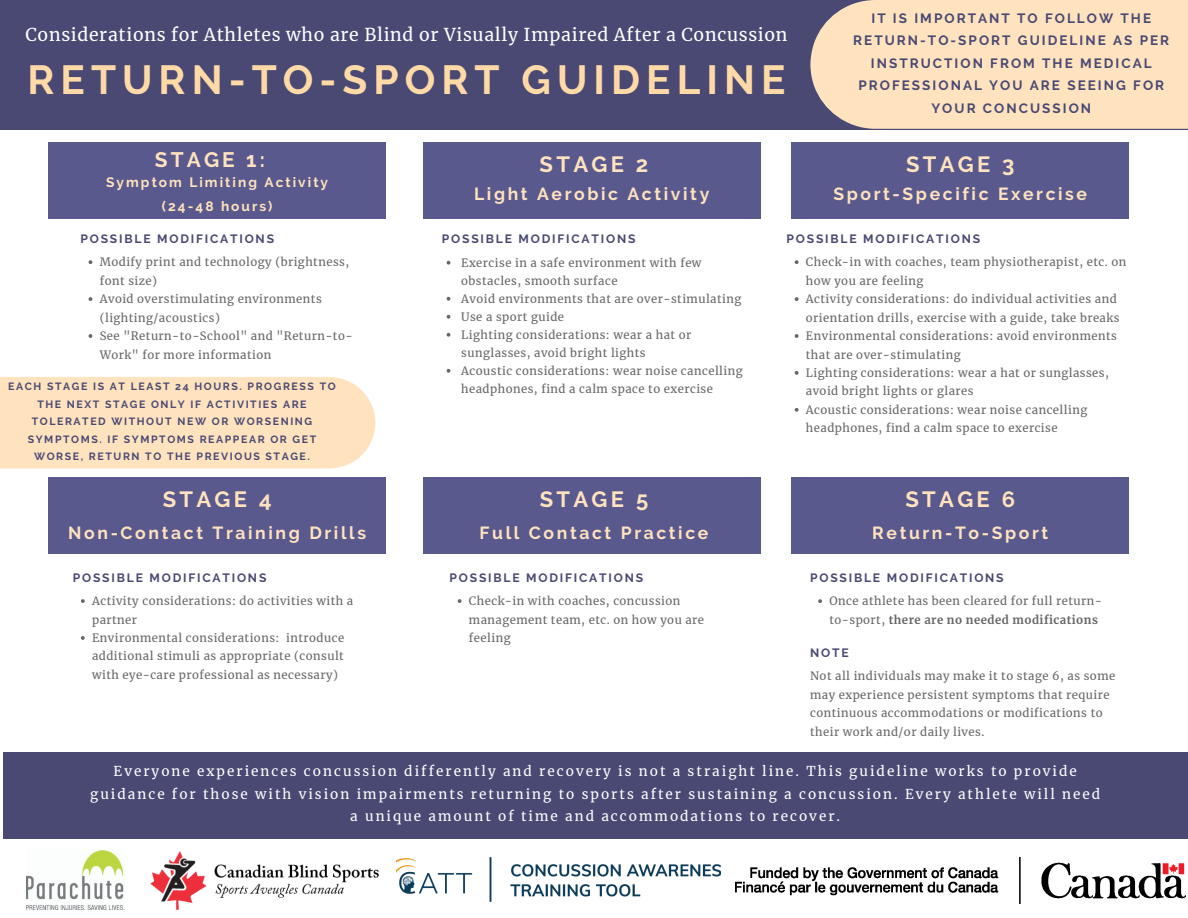
<style>
.page{position:relative;width:1188px;height:918px;background:#fff}
.page>*{position:absolute;margin:0;border:0;box-sizing:border-box;transform-origin:0 0}
.t1{font:700 40.5px "Raleway";letter-spacing:.15em;color:#ffd9a6}
.t2{font:700 22.05px "Raleway";letter-spacing:.15em;color:#ffe3be}
.t3{font:700 21px "Raleway";letter-spacing:.15em;color:#ffe3be}
.t4{font:700 17.55px "Raleway";letter-spacing:.15em;color:#ffe3be}
.t5{font:17.55px "Merriweather";letter-spacing:.04em;color:#fff}
.t6{font:700 13.65px/23.1px "Raleway";letter-spacing:.15em;color:#ffe3be;text-align:center}
.t7{font:13.5px/22.5px "Merriweather";letter-spacing:.15em;color:#fff;text-align:center}
.t8{font:700 13.5px/22.5px "Raleway";letter-spacing:.15em;color:#4a4974;text-align:center}
.t9{font:700 12.15px "Raleway";letter-spacing:.15em;color:#4a4974}
.t10{font:11.4px/18.5px "Merriweather";letter-spacing:.04em;color:#666}
.t11{font:700 10.5px/17.5px "Raleway";letter-spacing:.15em;color:#4a4974;text-align:center}
.s1{font-weight:700}
</style>
<div class="page">
<div style="left:0;top:0;width:1188px;height:129px;background:#4a4974"></div>
<div style="left:48px;top:143px;width:338px;height:76px;background:#5a598e"></div>
<div style="left:423px;top:143px;width:338px;height:76px;background:#5a598e"></div>
<div style="left:792px;top:143px;width:337px;height:76px;background:#5a598e"></div>
<div style="left:48px;top:478px;width:338px;height:76px;background:#5a598e"></div>
<div style="left:423px;top:478px;width:338px;height:76px;background:#5a598e"></div>
<div style="left:792px;top:478px;width:337px;height:76px;background:#5a598e"></div>
<div style="left:3px;top:752px;width:1185px;height:86px;background:#4a4974"></div>
<div style="left:810px;top:0;width:378px;height:129px;background:#ffe3be"></div>
<div style="left:0;top:377px;width:375px;height:92px;background:#ffe3be"></div>
<svg style="left:447px;top:261px;width:3px;height:4px"></svg>
<svg style="left:447px;top:297px;width:3px;height:4px"></svg>
<svg style="left:447px;top:315px;width:3px;height:4px"></svg>
<svg style="left:447px;top:333px;width:3px;height:4px"></svg>
<svg style="left:447px;top:369px;width:3px;height:4px"></svg>
<svg style="left:795px;top:260px;width:4px;height:4px"></svg>
<svg style="left:795px;top:297px;width:4px;height:4px"></svg>
<svg style="left:795px;top:334px;width:4px;height:4px"></svg>
<svg style="left:795px;top:371px;width:4px;height:4px"></svg>
<svg style="left:795px;top:408px;width:4px;height:4px"></svg>
<svg style="left:89px;top:260px;width:3px;height:4px"></svg>
<svg style="left:89px;top:297px;width:3px;height:4px"></svg>
<svg style="left:89px;top:334px;width:3px;height:4px"></svg>
<svg style="left:81px;top:599px;width:4px;height:4px"></svg>
<svg style="left:81px;top:636px;width:4px;height:4px"></svg>
<svg style="left:458px;top:599px;width:4px;height:4px"></svg>
<svg style="left:818px;top:599px;width:4px;height:4px"></svg>
<img style="left:150px;top:851px;width:229px;height:59px">
<img style="left:736px;top:858px;width:450px;height:46px">
<img style="left:27px;top:850px;width:98px;height:60px">
<img style="left:397px;top:858px;width:324px;height:43px">
<p class="t5" style="left:25px;top:23px;width:764px">Considerations for Athletes who are Blind or Visually Impaired After a Concussion</p>
<p class="t1" style="left:28px;top:56px;width:759px">RETURN-TO-SPORT GUIDELINE</p>
<p class="t8" style="left:853px;top:7px;width:317px">IT IS IMPORTANT TO FOLLOW THE<br>RETURN-TO-SPORT GUIDELINE AS PER<br>INSTRUCTION FROM THE MEDICAL<br>PROFESSIONAL YOU ARE SEEING FOR<br>YOUR CONCUSSION</p>
<p class="t3" style="left:155px;top:148px;width:112px">STAGE 1:</p>
<p class="t2" style="left:540px;top:151px;width:110px">STAGE 2</p>
<p class="t2" style="left:906px;top:151px;width:110px">STAGE 3</p>
<p class="t6" style="left:106px;top:171px;width:223px">Symptom Limiting Activity (24-48 hours)</p>
<p class="t4" style="left:474px;top:184px;width:237px">Light Aerobic Activity</p>
<p class="t4" style="left:833px;top:184px;width:255px">Sport-Specific Exercise</p>
<p class="t9" style="left:80px;top:232px;width:195px">POSSIBLE MODIFICATIONS</p>
<p class="t9" style="left:442px;top:232px;width:195px">POSSIBLE MODIFICATIONS</p>
<p class="t9" style="left:787px;top:232px;width:195px">POSSIBLE MODIFICATIONS</p>
<p class="t10" style="left:100px;top:253px;width:251px">Modify print and technology (brightness, font size)</p>
<p class="t10" style="left:100px;top:290px;width:224px">Avoid overstimulating environments (lighting/acoustics)</p>
<p class="t10" style="left:100px;top:327px;width:254px">See "Return-to-School" and "Return-to-<br>Work" for more information</p>
<p class="t11" style="left:8px;top:378px;width:329px">EACH STAGE IS AT LEAST 24 HOURS. PROGRESS TO THE NEXT STAGE ONLY IF ACTIVITIES ARE TOLERATED WITHOUT NEW OR WORSENING SYMPTOMS. IF SYMPTOMS REAPPEAR OR GET WORSE, RETURN TO THE PREVIOUS STAGE.</p>
<p class="t10" style="left:461px;top:253px;width:242px;line-height:18px">Exercise in a safe environment with few obstacles, smooth surface</p>
<p class="t10" style="left:461px;top:289px;width:282px">Avoid environments that are over-stimulating</p>
<p class="t10" style="left:461px;top:307px;width:104px">Use a sport guide</p>
<p class="t10" style="left:461px;top:326px;width:232px;line-height:18px">Lighting considerations: wear a hat or sunglasses, avoid bright lights</p>
<p class="t10" style="left:461px;top:362px;width:283px;line-height:18px">Acoustic considerations: wear noise cancelling headphones, find a calm space to exercise</p>
<p class="t10" style="left:806px;top:253px;width:322px">Check-in with coaches, team physiotherapist, etc. on how you are feeling</p>
<p class="t10" style="left:806px;top:290px;width:315px">Activity considerations: do individual activities and orientation drills, exercise with a guide, take breaks</p>
<p class="t10" style="left:806px;top:327px;width:313px">Environmental considerations: avoid environments that are over-stimulating</p>
<p class="t10" style="left:806px;top:364px;width:305px">Lighting considerations: wear a hat or sunglasses, avoid bright lights or glares</p>
<p class="t10" style="left:806px;top:401px;width:283px">Acoustic considerations: wear noise cancelling headphones, find a calm space to exercise</p>
<p class="t2" style="left:163px;top:486px;width:110px">STAGE 4</p>
<p class="t4" style="left:68px;top:522px;width:299px">Non-Contact Training Drills</p>
<p class="t2" style="left:540px;top:486px;width:110px">STAGE 5</p>
<p class="t4" style="left:480px;top:522px;width:230px">Full Contact Practice</p>
<p class="t2" style="left:905px;top:486px;width:111px">STAGE 6</p>
<p class="t4" style="left:872px;top:522px;width:178px">Return-To-Sport</p>
<p class="t9" style="left:73px;top:571px;width:195px">POSSIBLE MODIFICATIONS</p>
<p class="t9" style="left:450px;top:571px;width:195px">POSSIBLE MODIFICATIONS</p>
<p class="t9" style="left:810px;top:571px;width:195px">POSSIBLE MODIFICATIONS</p>
<p class="t10" style="left:92px;top:592px;width:263px">Activity considerations: do activities with a partner</p>
<p class="t10" style="left:92px;top:629px;width:254px;text-align:justify">Environmental considerations: introduce additional stimuli as appropriate (consult with eye-care professional as necessary)</p>
<p class="t10" style="left:469px;top:592px;width:237px">Check-in with coaches, concussion management team, etc. on how you are feeling</p>
<p class="t10" style="left:829px;top:592px;width:274px">Once athlete has been cleared for full return&shy;to-sport, <span class="s1">there are no needed modifications</span></p>
<p class="t9" style="left:810px;top:646px;width:40px">NOTE</p>
<p class="t10" style="left:810px;top:667px;width:307px">Not all individuals may make it to stage 6, as some may experience persistent symptoms that require continuous accommodations or modifications to their work and/or daily lives.</p>
<p class="t7" style="left:90px;top:760px;width:1012px">Everyone experiences concussion differently and recovery is not a straight line. This guideline works to provide guidance for those with vision impairments returning to sports after sustaining a concussion. Every athlete will need a unique amount of time and accommodations to recover.</p>
</div>
